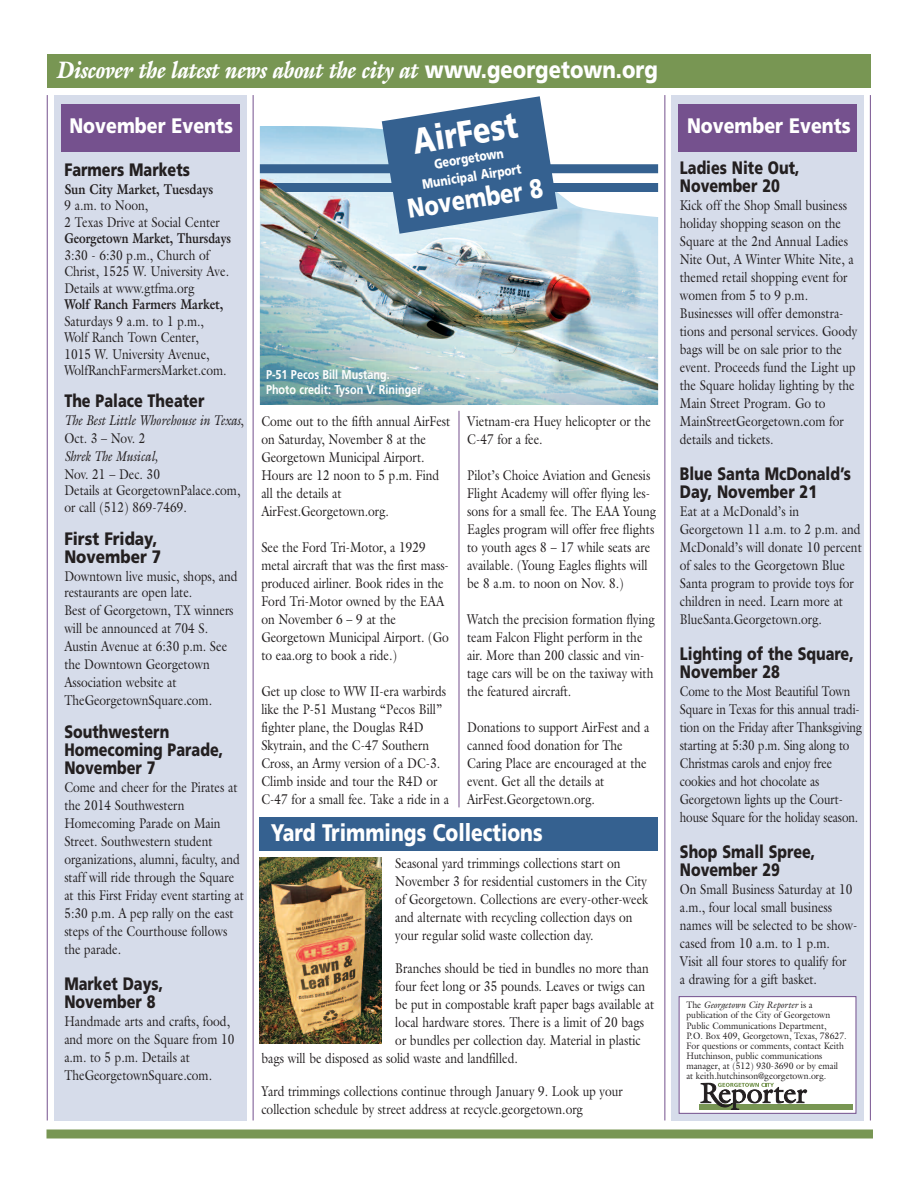
<style>
.page{position:relative;width:918px;height:1188px;background:#fff}
.page>*{position:absolute;margin:0;border:0;box-sizing:border-box;transform-origin:0 0}
.t1{font:900 36px "Frutiger";color:#fff;scale:.8 1}
.t2{font:900 27px "Frutiger";color:#fff;scale:.8 1}
.t3{font:italic 900 24px "Galliard";color:#fff;scale:.84 1}
.t4{font:900 24px "Frutiger";color:#fff;scale:.8 1}
.t5{font:900 21px "Frutiger";color:#fff;scale:.85 1}
.t6{font:900 18px/18px "Frutiger";color:#231f20;scale:.8 1}
.t7{font:900 18px/18px "Frutiger";color:#231f20;scale:.85 1}
.t8{font:14.25px/18px "Galliard";color:#231f20;scale:.84 1}
.t9{font:14.25px/18px "Galliard";color:#231f20;scale:.82 1}
.t10{font:italic 14.25px/18px "Galliard";color:#231f20;scale:.84 1}
.t11{font:700 14.25px "Galliard";color:#231f20;scale:.84 1}
.t12{font:700 14.25px "Galliard";color:#231f20;scale:.8 1}
.t13{font:900 13.5px/18px "Frutiger";color:#fff;text-align:center;scale:.8 1}
.t14{font:700 12.75px/15px "Frutiger";color:#fff;scale:.85 1}
.t15{font:9.45px/10.1px "Galliard";color:#231f20;scale:.92 1}
.s1{font-family:"Frutiger";font-style:normal}
.s2{font-style:normal}
.s3{font-style:italic}
</style>
<div class="page">
<div style="left:47px;top:54px;width:824px;height:34px;background:#789653"></div>
<div style="left:46px;top:1130px;width:827px;height:8px;background:#789653"></div>
<hr style="left:870px;top:95px;width:1px;height:1025px;background:#75518e">
<hr style="left:47px;top:95px;width:1px;height:1025px;background:#75518e">
<hr style="left:664px;top:95px;width:1px;height:1025px;background:#75518e">
<div style="left:54px;top:95px;width:192px;height:1025px;background:#d6dcea"></div>
<div style="left:61px;top:104px;width:179px;height:48px;background:#75518e"></div>
<hr style="left:253px;top:95px;width:1px;height:1025px;background:#75518e">
<div style="left:672px;top:95px;width:192px;height:1025px;background:#d6dcea"></div>
<div style="left:678px;top:104px;width:179px;height:48px;background:#75518e"></div>
<svg style="left:260px;top:1043px;width:109px;height:1px"></svg>
<img style="left:260px;top:126px;width:398px;height:279px">
<div style="left:260px;top:164px;width:398px;height:9px;background:#356190"></div>
<img style="left:260px;top:857px;width:122px;height:186px">
<hr style="left:459px;top:411px;width:1px;height:396px;background:#75518e">
<div style="left:679px;top:997px;width:177px;height:116px;background:#fff"></div>
<div style="left:679px;top:996px;width:177px;height:118px;border:1px solid #75518e"></div>
<div style="left:699px;top:1104px;width:154px;height:6px;background:#789653"></div>
<svg style="left:701px;top:1083px;width:106px;height:27px"></svg>
<div style="left:260px;top:817px;width:398px;height:33px;background:#356190"></div>
<svg style="left:272px;top:96px;width:386px;height:138px"></svg>
<h3 class="t3" style="left:58px;top:61px;width:716px">Discover the latest news about the city at <span class="s1">www.georgetown.org</span></h3>
<h3 class="t5" style="left:69px;top:117px;width:194px">November Events</h3>
<p class="t6" style="left:64px;top:162px;width:159px">Farmers Markets</p>
<p class="t11" style="left:64px;top:181px;width:179px">Sun City Market, Tuesdays</p>
<p class="t8" style="left:64px;top:197px;width:187px;line-height:16.5px">9 a.m. to Noon,<br>2 Texas Drive at Social Center</p>
<p class="t12" style="left:64px;top:230px;width:210px">Georgetown Market, Thursdays</p>
<p class="t8" style="left:64px;top:247px;width:198px;line-height:16.5px">3:30 - 6:30 p.m., Church of<br>Christ, 1525 W. University Ave.<br>Details at www.gtfma.org</p>
<p class="t11" style="left:64px;top:296px;width:191px">Wolf Ranch Farmers Market,</p>
<p class="t8" style="left:64px;top:313px;width:195px;line-height:16.5px">Saturdays 9 a.m. to 1 p.m.,<br>Wolf Ranch Town Center,<br>1015 W. University Avenue,<br>WolfRanchFarmersMarket.com.</p>
<p class="t6" style="left:64px;top:393px;width:177px">The Palace Theater</p>
<p class="t10" style="left:64px;top:411px;width:215px">The Best Little Whorehouse in Texas<span class="s2">,<br>Oct. 3 – Nov. 2</span></p>
<p class="t10" style="left:64px;top:447px;width:113px">Shrek The Musical,</p>
<p class="t8" style="left:64px;top:466px;width:211px;line-height:16.5px">Nov. 21 – Dec. 30<br>Details at GeorgetownPalace.com, or call (512) 869-7469.</p>
<p class="t7" style="left:64px;top:531px;width:116px">First Friday,<br>November 7</p>
<p class="t8" style="left:64px;top:568px;width:208px;line-height:16.5px">Downtown live music, shops, and restaurants are open late.</p>
<p class="t8" style="left:64px;top:602px;width:203px">Best of Georgetown, TX winners will be announced at 704 S.<br>Austin Avenue at 6:30 p.m. See the Downtown Georgetown<br>Association website at<br>TheGeorgetownSquare.com.</p>
<p class="t6" style="left:64px;top:725px;width:200px">Southwestern<br>Homecoming Parade,<br>November 7</p>
<p class="t8" style="left:64px;top:779px;width:215px">Come and cheer for the Pirates at the 2014 Southwestern<br>Homecoming Parade on Main<br>Street. Southwestern student organizations, alumni, faculty, and staff will ride through the Square at this First Friday event starting at<br>5:30 p.m. A pep rally on the east steps of the Courthouse follows the parade.</p>
<p class="t6" style="left:64px;top:977px;width:125px">Market Days,<br>November 8</p>
<p class="t8" style="left:64px;top:1013px;width:204px">Handmade arts and crafts, food, and more on the Square from 10 a.m. to 5 p.m. Details at<br>TheGeorgetownSquare.com.</p>
<h1 class="t1" style="left:411px;top:127px;width:133px;rotate:-9deg">AirFest</h1>
<p class="t13" style="left:419px;top:158px;width:126px;rotate:-9deg">Georgetown<br>Municipal Airport</p>
<h2 class="t2" style="left:406px;top:198px;width:173px;rotate:-9deg">November 8</h2>
<p class="t14" style="left:266px;top:368px;width:184px">P-51 Pecos Bill Mustang.<br>Photo credit: Tyson V. Rininger</p>
<p class="t8" style="left:261px;top:413px;width:226px">Come out to the fifth annual AirFest on Saturday, November 8 at the<br>Georgetown Municipal Airport.<br>Hours are 12 noon to 5 p.m. Find all the details at<br>AirFest.Georgetown.org.</p>
<p class="t8" style="left:261px;top:539px;width:225px">See the Ford Tri-Motor, a 1929 metal aircraft that was the first mass&shy;produced airliner. Book rides in the<br>Ford Tri-Motor owned by the EAA on November 6 – 9 at the<br>Georgetown Municipal Airport. (Go to eaa.org to book a ride.)</p>
<p class="t8" style="left:261px;top:683px;width:225px">Get up close to WW II-era warbirds like the P-51 Mustang “Pecos Bill” fighter plane, the Douglas R4D<br>Skytrain, and the C-47 Southern<br>Cross, an Army version of a DC-3.<br>Climb inside and tour the R4D or<br>C-47 for a small fee. Take a ride in a</p>
<p class="t8" style="left:467px;top:413px;width:220px">Vietnam-era Huey helicopter or the<br>C-47 for a fee.</p>
<p class="t8" style="left:467px;top:467px;width:227px">Pilot’s Choice Aviation and Genesis Flight Academy will offer flying les&shy;sons for a small fee. The EAA Young Eagles program will offer free flights to youth ages 8 – 17 while seats are available. (Young Eagles flights will be 8 a.m. to noon on Nov. 8.)</p>
<p class="t8" style="left:467px;top:611px;width:225px">Watch the precision formation flying team Falcon Flight perform in the air. More than 200 classic and vin&shy;tage cars will be on the taxiway with the featured aircraft.</p>
<p class="t8" style="left:467px;top:719px;width:218px">Donations to support AirFest and a canned food donation for The<br>Caring Place are encouraged at the event. Get all the details at<br>AirFest.Georgetown.org.</p>
<h3 class="t4" style="left:271px;top:823px;width:341px">Yard Trimmings Collections</h3>
<p class="t8" style="left:395px;top:854px;width:303px">Seasonal yard trimmings collections start on November 3 for residential customers in the City of Georgetown. Collections are every-other-week and alternate with recycling collection days on your regular solid waste collection day.</p>
<p class="t8" style="left:395px;top:959px;width:303px">Branches should be tied in bundles no more than</p>
<p class="t8" style="left:395px;top:977px;width:299px">four feet long or 35 pounds. Leaves or twigs can</p>
<p class="t8" style="left:395px;top:995px;width:310px">be put in compostable kraft paper bags available at</p>
<p class="t8" style="left:395px;top:1013px;width:298px">local hardware stores. There is a limit of 20 bags</p>
<p class="t8" style="left:395px;top:1031px;width:294px">or bundles per collection day. Material in plastic</p>
<p class="t8" style="left:261px;top:1049px;width:307px">bags will be disposed as solid waste and landfilled.</p>
<p class="t8" style="left:261px;top:1082px;width:432px">Yard trimmings collections continue through January 9. Look up your collection schedule by street address at recycle.georgetown.org</p>
<h3 class="t5" style="left:687px;top:117px;width:194px">November Events</h3>
<p class="t6" style="left:680px;top:160px;width:151px">Ladies Nite Out,<br>November 20</p>
<p class="t8" style="left:680px;top:196px;width:213px">Kick off the Shop Small business holiday shopping season on the<br>Square at the 2nd Annual Ladies<br>Nite Out, A Winter White Nite, a themed retail shopping event for women from 5 to 9 p.m.<br>Businesses will offer demonstra&shy;tions and personal services. Goody bags will be on sale prior to the event. Proceeds fund the Light up the Square holiday lighting by the<br>Main Street Program. Go to<br>MainStreetGeorgetown.com for details and tickets.</p>
<p class="t6" style="left:680px;top:466px;width:215px">Blue Santa McDonald’s<br>Day, November 21</p>
<p class="t8" style="left:680px;top:502px;width:218px">Eat at a McDonald’s in<br>Georgetown 11 a.m. to 2 p.m. and<br>McDonald’s will donate 10 percent of sales to the Georgetown Blue<br>Santa program to provide toys for children in need. Learn more at<br>BlueSanta.Georgetown.org.</p>
<p class="t6" style="left:680px;top:646px;width:219px">Lighting of the Square,<br>November 28</p>
<p class="t9" style="left:680px;top:682px;width:224px">Come to the Most Beautiful Town Square in Texas for this annual tradi&shy;tion on the Friday after Thanksgiving starting at 5:30 p.m. Sing along to Christmas carols and enjoy free cookies and hot chocolate as Georgetown lights up the Court&shy;house Square for the holiday season.</p>
<p class="t6" style="left:680px;top:844px;width:171px">Shop Small Spree,<br>November 29</p>
<p class="t8" style="left:680px;top:880px;width:213px">On Small Business Saturday at 10 a.m., four local small business names will be selected to be show&shy;cased from 10 a.m. to 1 p.m.<br>Visit all four stores to qualify for<br>a drawing for a gift basket.</p>
<p class="t15" style="left:686px;top:1000px;width:176px">The <span class="s3">Georgetown City Reporter</span> is a publication of the City of Georgetown Public Communications Department,<br>P.O. Box 409, Georgetown, Texas, 78627.<br>For questions or comments, contact Keith Hutchinson, public communications manager, at (512) 930-3690 or by email at keith.hutchinson@georgetown.org.</p>
</div>
